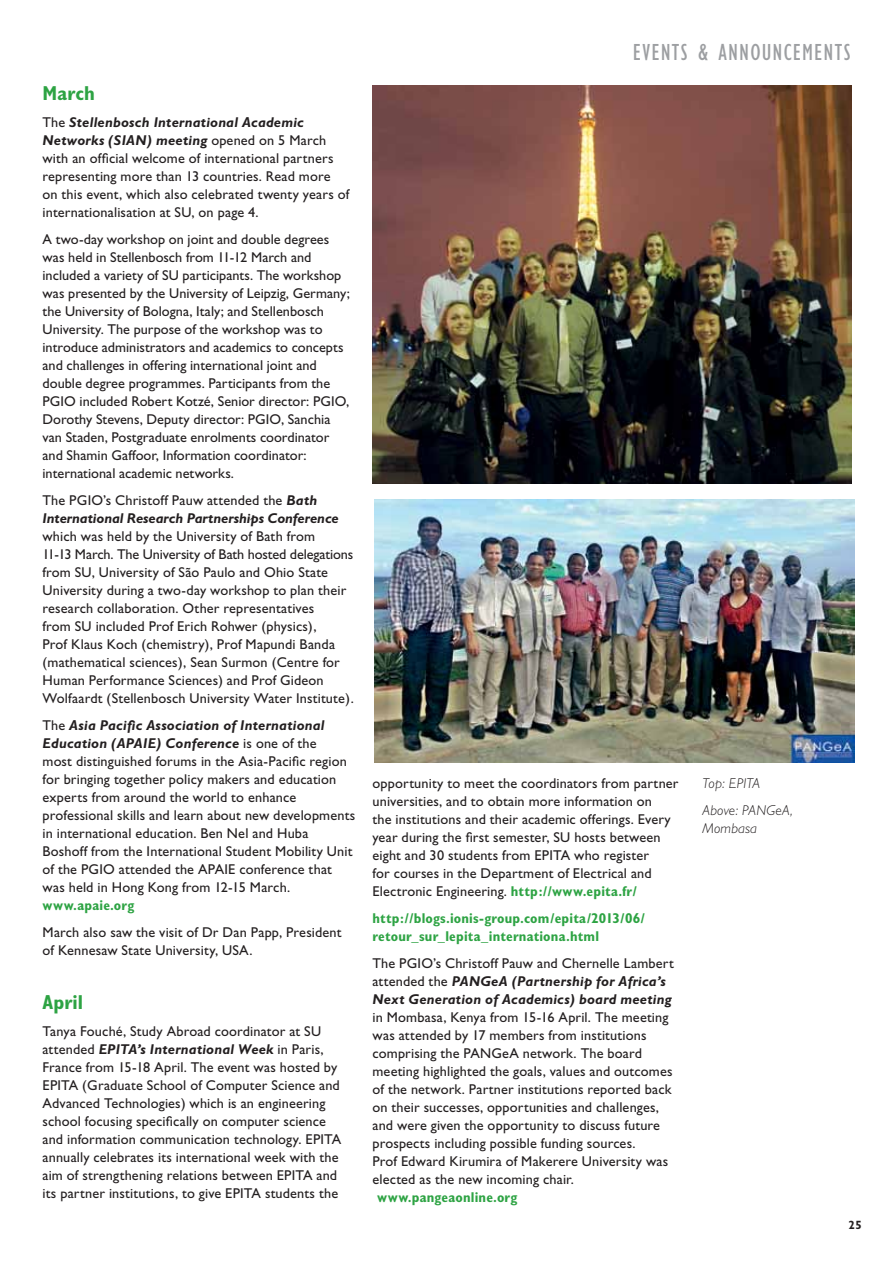
<style>
.page{position:relative;width:893px;height:1263px;background:#fff}
.page>*{position:absolute;margin:0;border:0;box-sizing:border-box;transform-origin:0 0}
.t1{font:condensed 24px "Gill Sans";color:#9d9fa2}
.t2{font:700 condensed 20.25px "Gill Sans";letter-spacing:.005em;color:#2da343}
.t3{font:14.25px/18px "Gill Sans";letter-spacing:.01em;color:#231f20}
.t4{font:italic 700 14.25px/18px "Gill Sans";letter-spacing:.01em;color:#231f20}
.t5{font:700 condensed 14.25px/18px "Gill Sans";letter-spacing:.01em;color:#2da343}
.t6{font:italic 300 14.25px/27px "Gill Sans";letter-spacing:.01em;color:#231f20}
.t7{font:700 condensed 12px "Gill Sans";color:#231f20}
.s1{font-weight:700;font-style:italic}
.s2{font-weight:400;font-style:normal}
.s3{font-weight:700;font-stretch:condensed;color:#2da343}
</style>
<div class="page">
<img style="left:372px;top:85px;width:479px;height:399px">
<img style="left:374px;top:500px;width:480px;height:262px">
<h2 class="t2" style="left:43px;top:81px;width:54px">March</h2>
<p class="t3" style="left:43px;top:114px;width:308px">The <span class="s1">Stellenbosch International Academic Networks (SIAN) meeting</span> opened on 5 March with an official welcome of international partners representing more than 13 countries. Read more<br>on this event, which also celebrated twenty years of internationalisation at SU, on page 4.</p>
<p class="t3" style="left:43px;top:231px;width:309px">A two-day workshop on joint and double degrees was held in Stellenbosch from 11-12 March and included a variety of SU participants. The workshop was presented by the University of Leipzig, Germany; the University of Bologna, Italy; and Stellenbosch University. The purpose of the workshop was to introduce administrators and academics to concepts and challenges in offering international joint and double degree programmes. Participants from the PGIO included Robert Kotzé, Senior director: PGIO, Dorothy Stevens, Deputy director: PGIO, Sanchia van Staden, Postgraduate enrolments coordinator and Shamin Gaffoor, Information coordinator: international academic networks.</p>
<p class="t4" style="left:43px;top:491px;width:298px"><span class="s2">The PGIO’s Christoff Pauw attended the</span> Bath<br>International Research Partnerships Conference</p>
<p class="t3" style="left:43px;top:527px;width:312px">which was held by the University of Bath from<br>11‑13 March. The University of Bath hosted delegations from SU, University of São Paulo and Ohio State University during a two-day workshop to plan their research collaboration. Other representatives<br>from SU included Prof Erich Rohwer (physics),<br>Prof Klaus Koch (chemistry), Prof Mapundi Banda (mathematical sciences), Sean Surmon (Centre for Human Performance Sciences) and Prof Gideon Wolfaardt (Stellenbosch University Water Institute).</p>
<p class="t3" style="left:43px;top:716px;width:314px">The <span class="s1">Asia Pacific Association of International Education (APAIE) Conference</span> is one of the<br>most distinguished forums in the Asia-Pacific region for bringing together policy makers and education experts from around the world to enhance professional skills and learn about new developments in international education. Ben Nel and Huba Boshoff from the International Student Mobility Unit of the PGIO attended the APAIE conference that was held in Hong Kong from 12-15 March.</p>
<p class="t5" style="left:43px;top:896px;width:93px">www.apaie.org</p>
<p class="t3" style="left:43px;top:923px;width:301px">March also saw the visit of Dr Dan Papp, President of Kennesaw State University, USA.</p>
<h2 class="t2" style="left:43px;top:990px;width:42px">April</h2>
<p class="t3" style="left:43px;top:1023px;width:300px">Tanya Fouché, Study Abroad coordinator at SU attended <span class="s1">EPITA’s International Week</span> in Paris, France from 15-18 April. The event was hosted by EPITA (Graduate School of Computer Science and Advanced Technologies) which is an engineering school focusing specifically on computer science and information communication technology. EPITA annually celebrates its international week with the aim of strengthening relations between EPITA and its partner institutions, to give EPITA students the</p>
<h1 class="t1" style="left:633px;top:40px;width:29px">EVENTS</h1>
<h1 class="t1" style="left:698px;top:40px;width:32px">&amp; ANNOUNCE</h1>
<h1 class="t1" style="left:802px;top:40px;width:22px">MENTS</h1>
<p class="t3" style="left:372px;top:774px;width:308px">opportunity to meet the coordinators from partner universities, and to obtain more information on<br>the institutions and their academic offerings. Every year during the first semester, SU hosts between eight and 30 students from EPITA who register<br>for courses in the Department of Electrical and Electronic Engineering. <span class="s3">http://www.epita.fr/</span></p>
<p class="t5" style="left:372px;top:909px;width:274px">http://blogs.ionis-group.com/epita/2013/06/ retour_sur_lepita_internationa.html</p>
<p class="t4" style="left:372px;top:954px;width:303px"><span class="s2">The PGIO’s Christoff Pauw and Chernelle Lambert attended the</span> PANGeA (Partnership for Africa’s<br>Next Generation of Academics) board meeting</p>
<p class="t3" style="left:372px;top:1008px;width:302px">in Mombasa, Kenya from 15-16 April. The meeting was attended by 17 members from institutions comprising the PANGeA network. The board meeting highlighted the goals, values and outcomes of the network. Partner institutions reported back on their successes, opportunities and challenges, and were given the opportunity to discuss future prospects including possible funding sources.<br>Prof Edward Kirumira of Makerere University was elected as the new incoming chair.</p>
<p class="t5" style="left:377px;top:1188px;width:142px">www.pangeaonline.org</p>
<p class="t6" style="left:702px;top:770px;width:92px">Top: EPITA<br>Above: PANGeA,</p>
<p class="t6" style="left:702px;top:815px;width:56px">Mombasa</p>
<p class="t7" style="left:849px;top:1218px;width:15px">25</p>
</div>
